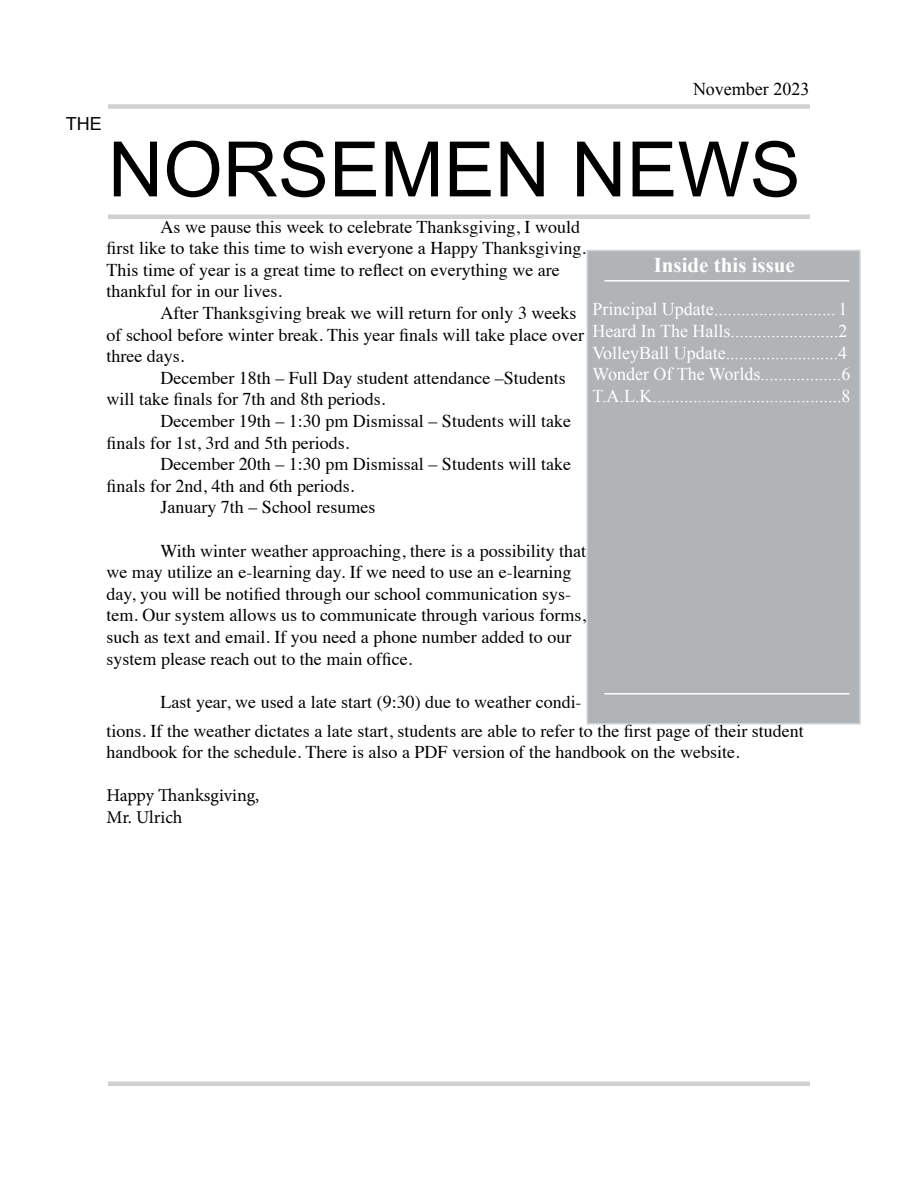
<style>
.page{position:relative;width:918px;height:1188px;background:#fff}
.page>*{position:absolute;margin:0;border:0;box-sizing:border-box;transform-origin:0 0}
.t1{font:76.5px "Arial";color:#000}
.t2{font:700 21px "Times New Roman";color:#fff}
.t3{font:18px/21.6px "Times";color:#000}
.t4{font:18px/21.6px "Times New Roman";color:#fff}
.t5{font:18px/21.6px "Minion Pro";letter-spacing:-.005em;color:#000}
.t6{font:18px "Times New Roman";color:#000}
.t7{font:18px "Arial";color:#000}
</style>
<div class="page">
<div style="left:586px;top:250px;width:275px;height:474px;background:#b1b4b6;border:2px solid #cfd1d2"></div>
<div style="left:108px;top:104px;width:702px;height:5px;background:#cfd1d2"></div>
<hr style="left:108px;top:1082px;width:702px;height:4px;background:#cfd1d2">
<div style="left:108px;top:214px;width:702px;height:5px;background:#cfd1d2"></div>
<hr style="left:604px;top:280px;width:245px;height:2px;background:#fff">
<hr style="left:604px;top:693px;width:245px;height:1px;background:#fff">
<p class="t7" style="left:66px;top:112px;width:38px">THE</p>
<p class="t6" style="left:693px;top:77px;width:118px">November 2023</p>
<h1 class="t1" style="left:108px;top:119px;width:694px">NORSEMEN NEWS</h1>
<p class="t3" style="left:107px;top:214px;width:481px;text-indent:54px">As we pause this week to celebrate Thanksgiving, I would first like to take this time to wish everyone a Happy Thanksgiving.<br>This time of year is a great time to reflect on everything we are thankful for in our lives.</p>
<p class="t3" style="left:107px;top:301px;width:479px;text-indent:54px">After Thanksgiving break we will return for only 3 weeks of school before winter break. This year finals will take place over three days.</p>
<p class="t3" style="left:107px;top:365px;width:461px;text-indent:54px">December 18th – Full Day student attendance –Students will take finals for 7th and 8th periods.</p>
<p class="t3" style="left:107px;top:409px;width:466px;text-indent:54px">December 19th – 1:30 pm Dismissal – Students will take finals for 1st, 3rd and 5th periods.</p>
<p class="t3" style="left:161px;top:452px;width:412px">December 20th – 1:30 pm Dismissal – Students will take</p>
<p class="t3" style="left:107px;top:473px;width:249px">finals for 2nd, 4th and 6th periods.</p>
<p class="t3" style="left:161px;top:495px;width:216px">January 7th – School resumes</p>
<p class="t3" style="left:107px;top:538px;width:481px;text-indent:54px">With winter weather approaching, there is a possibility that we may utilize an e-learning day. If we need to use an e-learning day, you will be notified through our school communication sys&shy;tem. Our system allows us to communicate through various forms, such as text and email. If you need a phone number added to our system please reach out to the main office.</p>
<p class="t3" style="left:107px;top:686px;width:699px;line-height:28.8px;text-indent:54px">Last year, we used a late start (9:30) due to weather condi-<br>tions. If the weather dictates a late start, students are able to refer to the first page of their student</p>
<p class="t3" style="left:107px;top:740px;width:635px">handbook for the schedule. There is also a PDF version of the handbook on the website.</p>
<p class="t5" style="left:107px;top:785px;width:154px">Happy Thanksgiving,<br>Mr. Ulrich</p>
<p class="t2" style="left:654px;top:251px;width:143px">Inside this issue</p>
<p class="t4" style="left:592px;top:298px;width:260px">Principal Update........................... 1<br>Heard In The Halls........................2<br>VolleyBall Update.........................4<br>Wonder Of The Worlds..................6<br>T.A.L.K..........................................8</p>
</div>
